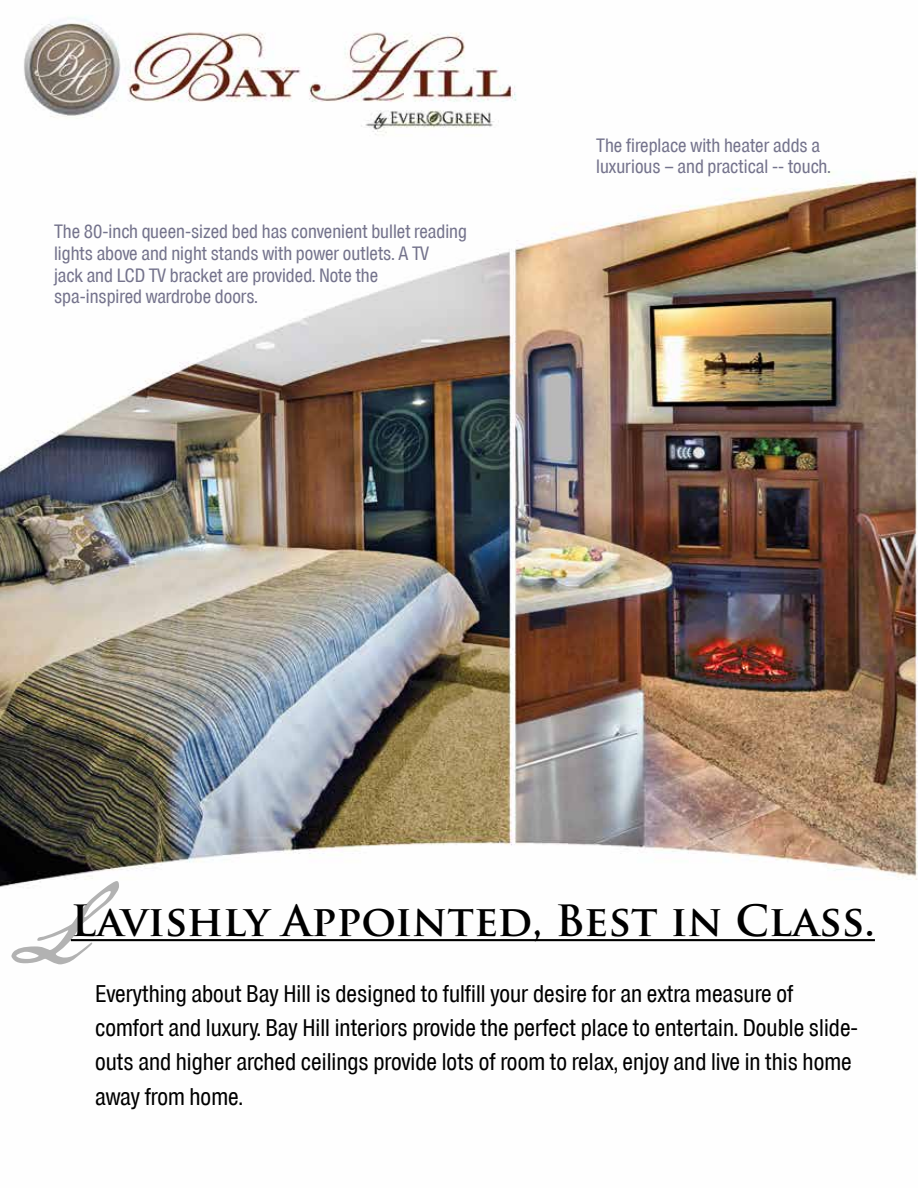
<style>
.page{position:relative;width:918px;height:1188px;background:#fff}
.page>*{position:absolute;margin:0;border:0;box-sizing:border-box;transform-origin:0 0}
.t1{font:127.5px "American Scribe";color:#000}
.t2{font:700 42px "Trajan Pro";color:#000}
.t3{font:22.5px/34.5px "Europa Gro Nr 2 SB Con";color:#000}
.t4{font:18px/21.6px "Europa Gro Nr 2 SB Con";color:#74738c}
</style>
<div class="page">
<img style="left:0;top:17px;width:918px;height:925px">
<div style="left:46px;top:217px;width:428px;height:97px;background:#fff"></div>
<hr style="left:71px;top:939px;width:804px;height:2px;background:#000">
<p class="t4" style="left:54px;top:221px;width:415px">The 80-inch queen-sized bed has convenient bullet reading lights above and night stands with power outlets. A TV<br>jack and LCD TV bracket are provided. Note the spa-inspired wardrobe doors.</p>
<p class="t4" style="left:596px;top:134px;width:236px">The fireplace with heater adds a luxurious – and practical -- touch.</p>
<h1 class="t1" style="left:17px;top:840px;width:66px">L</h1>
<p class="t3" style="left:95px;top:976px;width:765px">Everything about Bay Hill is designed to fulfill your desire for an extra measure of comfort and luxury. Bay Hill interiors provide the perfect place to entertain. Double slide&shy;outs and higher arched ceilings provide lots of room to relax, enjoy and live in this home away from home.</p>
<h2 class="t2" style="left:71px;top:895px;width:806px">Lavishly Appointed, Best in Class.</h2>
</div>
